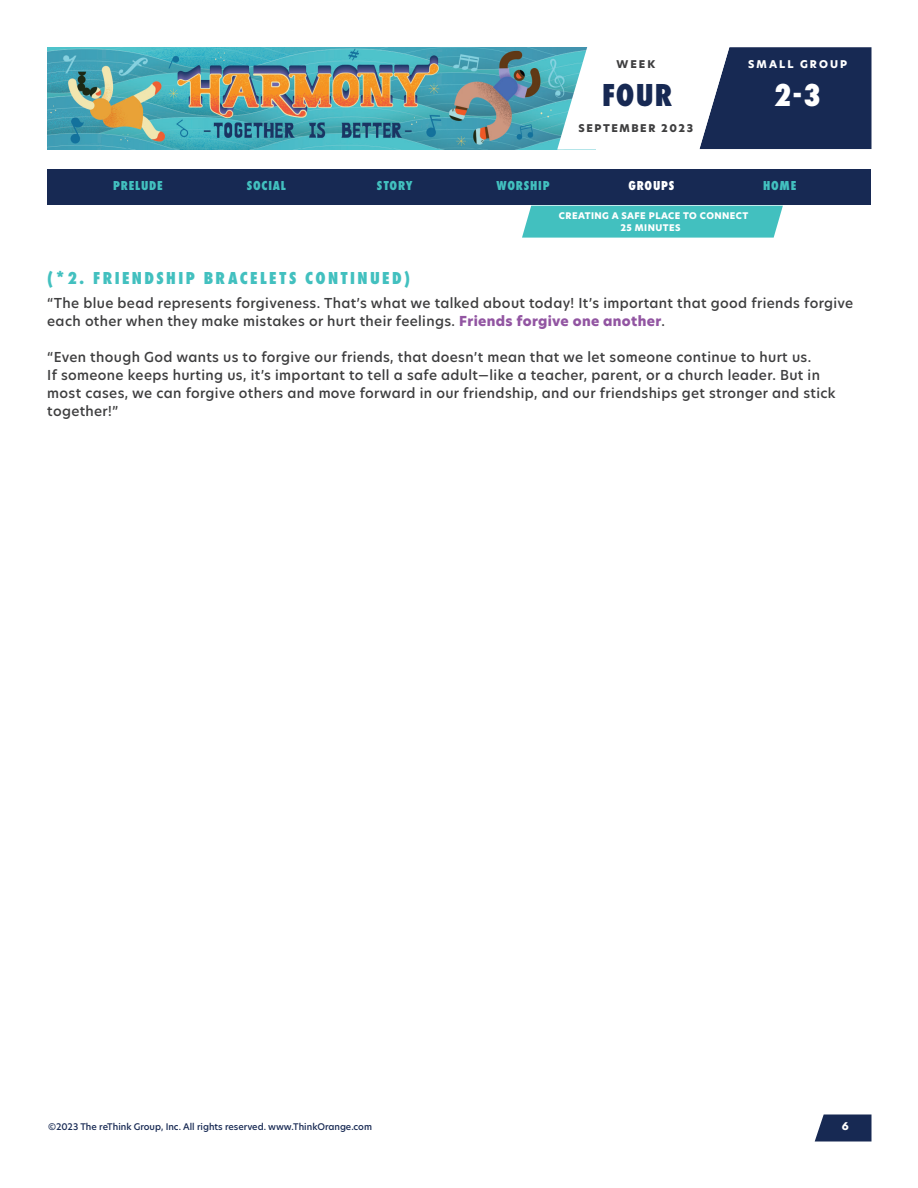
<style>
.page{position:relative;width:918px;height:1188px;background:#fff}
.page>*{position:absolute;margin:0;border:0;box-sizing:border-box;transform-origin:0 0}
.t1{font:800 33px "Futura PT Cond";color:#172953}
.t2{font:800 33px "Futura PT Cond";color:#fff}
.Paragraph_Style_1{font:800 18px "Futura PT Cond";letter-spacing:.135em;color:#42c0bf}
.Paragraph_Style_1-2{font:500 13.5px/18px "New Hero";letter-spacing:.025em;color:#3e3e3f}
.t3{font:800 13.5px "Futura PT Cond";letter-spacing:.06em;color:#42c0bf}
.t4{font:800 13.5px "Futura PT Cond";letter-spacing:.06em;color:#fff}
.t5{font:800 10.5px "New Hero";letter-spacing:.15em;color:#3e3e3f}
.t6{font:800 10.5px "New Hero";letter-spacing:.2em;color:#fff}
.t7{font:500 9px "New Hero";color:#172953}
.t8{font:800 9px/12px "New Hero";letter-spacing:.05em;color:#fff}
.s1{font-weight:800;color:#9255a2}
</style>
<div class="page">
<img style="left:47px;top:47px;width:510px;height:102px">
<svg style="left:815px;top:1114px;width:57px;height:28px;background:#314166"></svg>
<svg style="left:557px;top:47px;width:315px;height:103px"></svg>
<div style="left:522px;top:206px;width:261px;height:32px;background:#42c0bf"></div>
<div style="left:47px;top:170px;width:824px;height:36px;background:#172953"></div>
<p class="t5" style="left:616px;top:57px;width:40px">WEEK</p>
<h1 class="t1" style="left:602px;top:76px;width:72px">FOUR</h1>
<p class="t5" style="left:578px;top:121px;width:116px">SEPTEMBER 2023</p>
<p class="t6" style="left:748px;top:57px;width:101px">SMALL GROUP</p>
<h1 class="t2" style="left:774px;top:76px;width:49px">2-3</h1>
<p class="t3" style="left:113px;top:177px;width:51px">PRELUDE</p>
<p class="t3" style="left:247px;top:177px;width:41px">SOCIAL</p>
<p class="t3" style="left:377px;top:177px;width:37px">STORY</p>
<p class="t3" style="left:497px;top:177px;width:55px">WORSHIP</p>
<p class="t4" style="left:628px;top:177px;width:47px">GROUPS</p>
<p class="t3" style="left:763px;top:177px;width:35px">HOME</p>
<p class="t8" style="left:620px;top:210px;width:129px;text-indent:-61px">CREATING A SAFE PLACE TO CONNECT<br>25 MINUTES</p>
<p class="Paragraph_Style_1" style="left:47px;top:267px;width:364px">(*2. FRIENDSHIP BRACELETS CONTINUED)</p>
<p class="Paragraph_Style_1-2" style="left:47px;top:294px;width:808px">“The blue bead represents forgiveness. That’s what we talked about today! It’s important that good friends forgive each other when they make mistakes or hurt their feelings. <span class="s1">Friends forgive one another</span>.</p>
<p class="Paragraph_Style_1-2" style="left:47px;top:348px;width:790px">“Even though God wants us to forgive our friends, that doesn’t mean that we let someone continue to hurt us.<br>If someone keeps hurting us, it’s important to tell a safe adult—like a teacher, parent, or a church leader. But in most cases, we can forgive others and move forward in our friendship, and our friendships get stronger and stick together!”</p>
<p class="t7" style="left:48px;top:1120px;width:326px">©2023 The reThink Group, Inc. All rights reserved. www.ThinkOrange.com</p>
<p class="t6" style="left:842px;top:1118px;width:8px">6</p>
</div>
